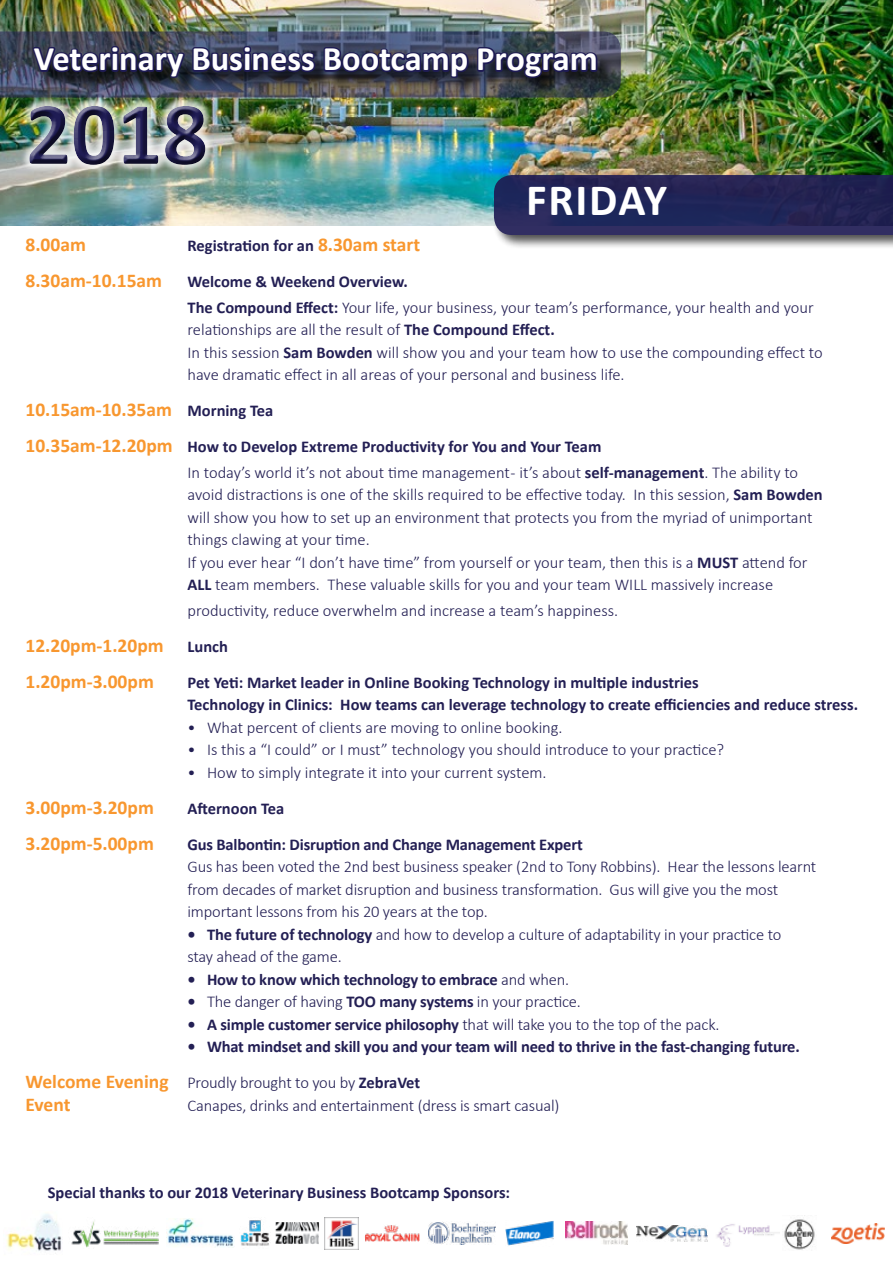
<style>
.page{position:relative;width:893px;height:1263px;background:#fff}
.page>*{position:absolute;margin:0;border:0;box-sizing:border-box;transform-origin:0 0}
.t1{font:700 90px "Calibri";color:#1f1c54}
.t2{font:700 45px "Calibri";letter-spacing:.04em;color:#fff}
.t3{font:700 34.5px "Calibri";color:#fff}
.t4{font:700 19.5px/36px "Calibri";color:#f8972f}
.t5{font:300 16.5px/22.5px "Calibri";color:#231f54}
.t6{font:700 16.5px/25.5px "Calibri";letter-spacing:-.005em;color:#231f54}
.s1{font-size:19.5px;color:#f8972f}
.s2{font-weight:700}
.s3{font-size:16.5px;color:#231f54}
.s4{font-weight:300}
</style>
<div class="page">
<img style="left:0;top:0;width:893px;height:225px">
<img style="left:6px;top:1214px;width:56px;height:37px">
<img style="left:71px;top:1220px;width:88px;height:28px">
<img style="left:428px;top:1222px;width:67px;height:22px">
<img style="left:637px;top:1225px;width:71px;height:16px">
<img style="left:167px;top:1218px;width:67px;height:29px">
<img style="left:364px;top:1225px;width:56px;height:16px">
<img style="left:505px;top:1221px;width:49px;height:25px">
<img style="left:275px;top:1222px;width:44px;height:22px">
<img style="left:240px;top:1220px;width:30px;height:26px">
<img style="left:784px;top:1215px;width:31px;height:35px">
<img style="left:566px;top:1222px;width:62px;height:22px">
<img style="left:832px;top:1223px;width:52px;height:20px">
<img style="left:716px;top:1224px;width:63px;height:23px">
<img style="left:325px;top:1217px;width:33px;height:32px">
<img style="left:0;top:30px;width:621px;height:68px">
<div style="left:20px;top:96px;width:195px;height:78px;background:#fff;opacity:.75"></div>
<div style="left:24px;top:100px;width:187px;height:65px;background:#fff;opacity:.75"></div>
<div style="left:24px;top:104px;width:187px;height:66px;background:#000;opacity:.75"></div>
<div style="left:492px;top:172px;width:401px;height:78px;background:#000;opacity:.75"></div>
<svg style="left:494px;top:175px;width:399px;height:60px;background:#242658"></svg>
<h3 class="t3" style="left:34px;top:37px;width:566px">Veterinary Business Bootcamp Program</h3>
<h1 class="t1" style="left:26px;top:78px;width:184px">2018</h1>
<h2 class="t2" style="left:526px;top:173px;width:143px">FRIDAY</h2>
<p class="t4" style="left:26px;top:226px;width:62px">8.00am</p>
<p class="t6" style="left:188px;top:232px;width:234px">Registration for an <span class="s1">8.30am start</span></p>
<p class="t4" style="left:26px;top:262px;width:138px">8.30am-10.15am</p>
<p class="t5" style="left:188px;top:269px;width:628px;line-height:25.5px"><span class="s2">Welcome &amp; Weekend Overview.<br>The Compound Effect:</span> Your life, your business, your team’s performance, your health and your</p>
<p class="t5" style="left:187px;top:318px;width:637px">relationships are all the result of <span class="s2">The Compound Effect.<br></span>In this session <span class="s2">Sam Bowden</span> will show you and your team how to use the compounding effect to have dramatic effect in all areas of your personal and business life.</p>
<p class="t4" style="left:26px;top:391px;width:249px">10.15am-10.35am <span class="s3">Morning Tea</span></p>
<p class="t6" style="left:188px;top:433px;width:612px;text-indent:-162px"><span class="s1">10.35am-12.20pm</span> How to Develop Extreme Productivity for You and Your Team<br><span class="s4">In today’s world it’s not about time management- it’s about</span> self-management<span class="s4">. The ability to</span></p>
<p class="t5" style="left:188px;top:483px;width:637px">avoid distractions is one of the skills required to be effective today. In this session, <span class="s2">Sam Bowden </span>will show you how to set up an environment that protects you from the myriad of unimportant things clawing at your time.<br>If you ever hear “I don’t have time” from yourself or your team, then this is a <span class="s2">MUST</span> attend for <span class="s2">ALL</span> team members. These valuable skills for you and your team WILL massively increase</p>
<p class="t5" style="left:188px;top:599px;width:432px">productivity, reduce overwhelm and increase a team’s happiness.</p>
<p class="t4" style="left:26px;top:626px;width:204px">12.20pm-1.20pm <span class="s3">Lunch<br></span>1.20pm-3.00pm</p>
<p class="t6" style="left:188px;top:670px;width:672px;line-height:22.5px">Pet Yeti: Market leader in Online Booking Technology in multiple industries<br>Technology in Clinics: How teams can leverage technology to create efficiencies and reduce stress.</p>
<p class="t5" style="left:188px;top:716px;width:377px">• What percent of clients are moving to online booking.</p>
<p class="t5" style="left:188px;top:738px;width:538px">• Is this a “I could” or I must” technology you should introduce to your practice?</p>
<p class="t5" style="left:188px;top:761px;width:361px">• How to simply integrate it into your current system.</p>
<p class="t4" style="left:26px;top:788px;width:130px">3.00pm-3.20pm</p>
<p class="t6" style="left:188px;top:795px;width:98px">Afternoon Tea</p>
<p class="t4" style="left:26px;top:824px;width:130px">3.20pm-5.00pm</p>
<p class="t6" style="left:188px;top:831px;width:397px">Gus Balbontin: Disruption and Change Management Expert</p>
<p class="t5" style="left:187px;top:855px;width:630px">Gus has been voted the 2nd best business speaker (2nd to Tony Robbins). Hear the lessons learnt from decades of market disruption and business transformation. Gus will give you the most important lessons from his 20 years at the top.</p>
<p class="t5" style="left:187px;top:923px;width:595px"><span class="s2">• The future of technology</span> and how to develop a culture of adaptability in your practice to stay ahead of the game.</p>
<p class="t6" style="left:187px;top:966px;width:383px">• How to know which technology to embrace <span class="s4">and when.</span></p>
<p class="t5" style="left:187px;top:990px;width:395px"><span class="s2">•</span> The danger of having <span class="s2">TOO many systems</span> in your practice.</p>
<p class="t6" style="left:187px;top:1011px;width:533px">• A simple customer service philosophy <span class="s4">that will take you to the top of the pack.</span></p>
<p class="t6" style="left:26px;top:1028px;width:776px;line-height:36px;text-indent:162px">• What mindset and skill you and your team will need to thrive in the fast-changing future.<br><span class="s1">Welcome Evening</span> <span class="s4">Proudly brought to you by</span> ZebraVet</p>
<p class="t4" style="left:26px;top:1085px;width:46px">Event</p>
<p class="t5" style="left:188px;top:1094px;width:373px">Canapes, drinks and entertainment (dress is smart casual)</p>
<p class="t6" style="left:48px;top:1179px;width:464px">Special thanks to our 2018 Veterinary Business Bootcamp Sponsors:</p>
</div>
